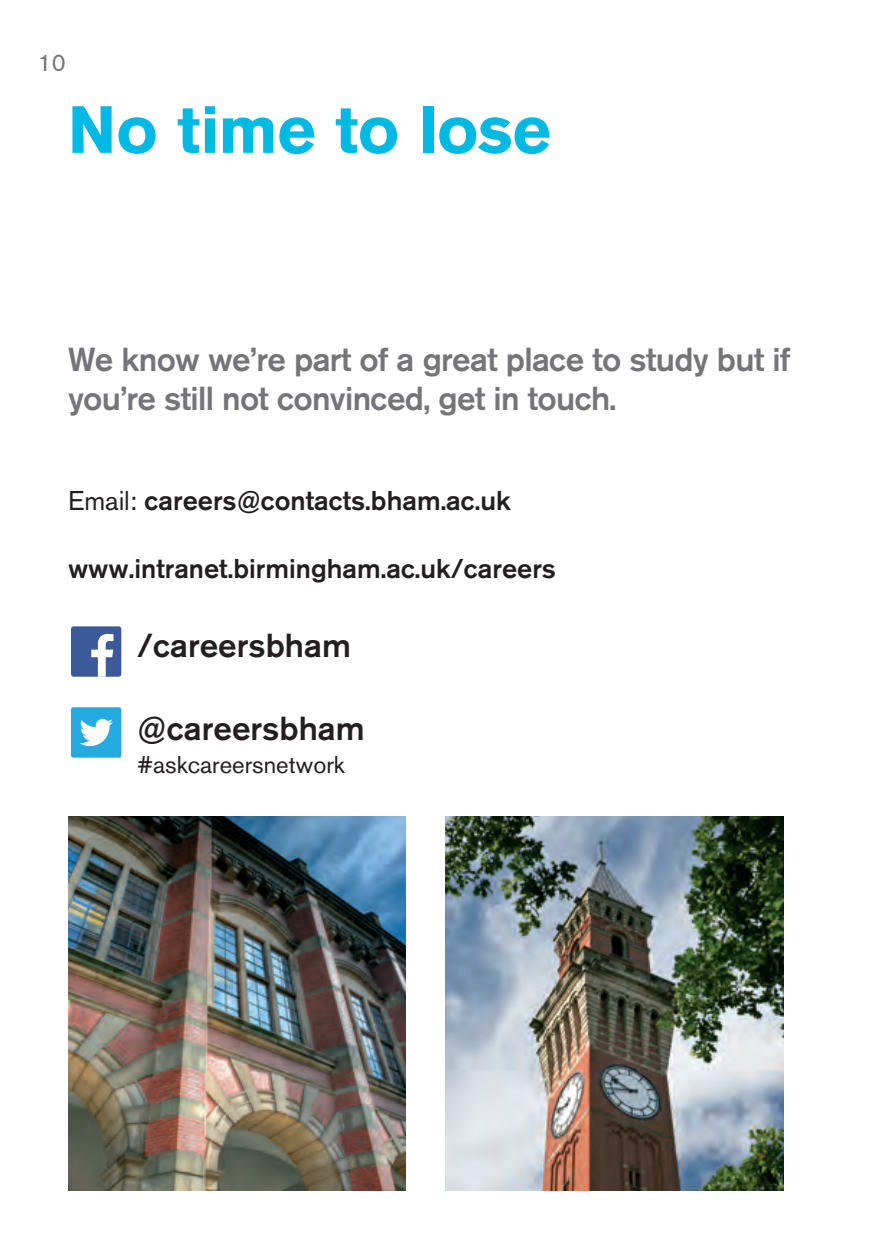
<style>
.page{position:relative;width:893px;height:1259px;background:#fff}
.page>*{position:absolute;margin:0;border:0;box-sizing:border-box;transform-origin:0 0}
.t1{font:700 66px "Akzidenz Grotesk BQ";letter-spacing:-.005em;color:#00bae4}
._04_Introduction{font:500 33px/39px "Akzidenz Grotesk BQ";letter-spacing:-.02em;color:#757478}
._00_Body_Copy{font:500 33px "Akzidenz Grotesk BQ";color:#231f20}
._03_Body_Copy{font:500 27px "Akzidenz Grotesk BQ";color:#231f20}
._00_Body_Copy-2{font:24px "Akzidenz Grotesk BQ";color:#231f20}
.t2{font:24px "Akzidenz Grotesk BQ";color:#757478}
.s1{font-weight:400}
</style>
<div class="page">
<div style="left:71px;top:626px;width:50px;height:51px;background:#3c5a99;border-radius:3px"></div>
<svg style="left:91px;top:634px;width:23px;height:43px"></svg>
<div style="left:71px;top:707px;width:50px;height:50px;background:#24aae1;border-radius:3px"></div>
<svg style="left:79px;top:719px;width:34px;height:27px"></svg>
<img style="left:68px;top:816px;width:338px;height:375px">
<img style="left:445px;top:816px;width:338px;height:374px">
<p class="t2" style="left:38px;top:49px;width:29px">10</p>
<p class="t1" style="left:68px;top:92px;width:484px">No time to lose</p>
<p class="_04_Introduction" style="left:68px;top:339px;width:724px">We know we’re part of a great place to study but if you’re still not convinced, get in touch.</p>
<p class="_03_Body_Copy" style="left:68px;top:484px;width:444px"><span class="s1">Email:</span> careers@contacts.bham.ac.uk</p>
<p class="_03_Body_Copy" style="left:68px;top:552px;width:489px">www.intranet.birmingham.ac.uk/careers</p>
<p class="_00_Body_Copy" style="left:137px;top:625px;width:215px">/careersbham</p>
<p class="_00_Body_Copy" style="left:137px;top:708px;width:229px">@careersbham</p>
<p class="_00_Body_Copy-2" style="left:137px;top:750px;width:209px">#askcareersnetwork</p>
</div>
